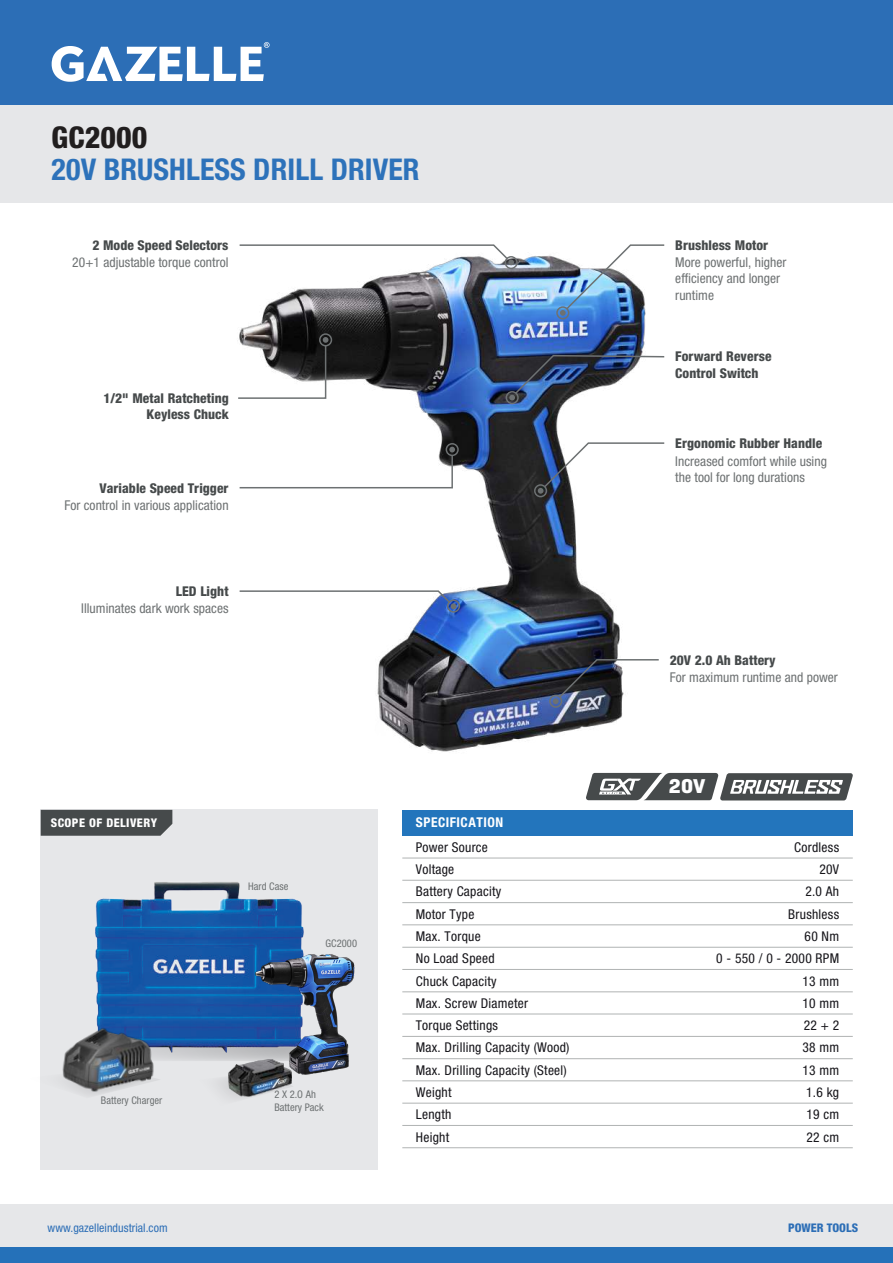
<style>
.page{position:relative;width:893px;height:1263px;background:#fff}
.page>*{position:absolute;margin:0;border:0;box-sizing:border-box;transform-origin:0 0}
.t1{font:700 condensed 30px "Helvetica Neue LT Std";letter-spacing:.005em;color:#2d72ba}
.t2{font:800 condensed 30px "Helvetica Neue LT Std";letter-spacing:.005em;color:#211e1e}
.t3{font:800 20.4px "Bio Sans";color:#fff}
.t4{font:condensed 13.5px "Helvetica Neue LT Std";letter-spacing:.02em;color:#16151a}
.t5{font:condensed 13.5px/16.2px "Helvetica Neue LT Std";letter-spacing:.005em;color:#6d7172}
.t6{font:800 condensed 13.5px/16.2px "Helvetica Neue LT Std";letter-spacing:.005em;color:#464a4b}
.t7{font:700 condensed 13.5px "Helvetica Neue LT Std";letter-spacing:.04em;color:#fff}
.t8{font:800 condensed 12px "Helvetica Neue LT Std";letter-spacing:.04em;color:#fff}
.t9{font:condensed 11.85px "Helvetica Neue LT Std";letter-spacing:.005em;color:#2c6eb6}
.t10{font:800 condensed 11.85px "Helvetica Neue LT Std";letter-spacing:.005em;color:#2c6eb6}
.t11{font:condensed 10.5px/12.6px "Helvetica Neue LT Std";letter-spacing:.005em;color:#6d7172}
</style>
<div class="page">
<div style="left:0;top:1204px;width:893px;height:43px;background:#e6e7e9"></div>
<div style="left:0;top:1247px;width:893px;height:16px;background:#2571b9"></div>
<div style="left:0;top:105px;width:893px;height:98px;background:#e6e7e9"></div>
<div style="left:0;top:0;width:893px;height:105px;background:#2c6eb6"></div>
<svg style="left:52px;top:42px;width:218px;height:40px"></svg>
<div style="left:402px;top:810px;width:451px;height:26px;background:#2375bc"></div>
<hr style="left:402px;top:858px;width:451px;height:1px;background:#b0b3b3">
<hr style="left:402px;top:880px;width:451px;height:1px;background:#b0b3b3">
<hr style="left:402px;top:902px;width:451px;height:1px;background:#b0b3b3">
<hr style="left:402px;top:924px;width:451px;height:1px;background:#b0b3b3">
<hr style="left:402px;top:947px;width:451px;height:1px;background:#b0b3b3">
<hr style="left:402px;top:969px;width:451px;height:1px;background:#b0b3b3">
<hr style="left:402px;top:991px;width:451px;height:1px;background:#b0b3b3">
<hr style="left:402px;top:1014px;width:451px;height:1px;background:#b0b3b3">
<hr style="left:402px;top:1036px;width:451px;height:1px;background:#b0b3b3">
<hr style="left:402px;top:1058px;width:451px;height:1px;background:#b0b3b3">
<hr style="left:402px;top:1080px;width:451px;height:1px;background:#b0b3b3">
<hr style="left:402px;top:1103px;width:451px;height:1px;background:#b0b3b3">
<hr style="left:402px;top:1125px;width:451px;height:1px;background:#b0b3b3">
<hr style="left:402px;top:1147px;width:451px;height:1px;background:#b0b3b3">
<svg style="left:586px;top:773px;width:267px;height:27px"></svg>
<div style="left:41px;top:810px;width:337px;height:360px;background:#e6e7e9"></div>
<svg style="left:182px;top:1052px;width:71px;height:9px"></svg>
<img style="left:95px;top:882px;width:209px;height:170px">
<img style="left:40px;top:987px;width:142px;height:148px">
<img style="left:253px;top:949px;width:102px;height:126px">
<svg style="left:219px;top:1071px;width:75px;height:27px"></svg>
<img style="left:228px;top:1059px;width:64px;height:37px">
<div style="left:41px;top:810px;width:131px;height:26px;background:#464a4b"></div>
<img style="left:239px;top:255px;width:407px;height:497px">
<img style="left:509px;top:354px;width:156px;height:46px">
<div style="left:506px;top:391px;width:13px;height:13px;border:2px solid #6d7172;border-radius:50%"></div>
<img style="left:560px;top:244px;width:105px;height:72px">
<div style="left:556px;top:306px;width:13px;height:13px;border:2px solid #6d7172;border-radius:50%"></div>
<img style="left:553px;top:658px;width:106px;height:46px">
<div style="left:549px;top:695px;width:13px;height:13px;border:2px solid #6d7172;border-radius:50%"></div>
<svg style="left:239px;top:244px;width:275px;height:21px"></svg>
<div style="left:505px;top:256px;width:13px;height:13px;border:2px solid #6d7172;border-radius:50%"></div>
<svg style="left:239px;top:590px;width:217px;height:19px"></svg>
<div style="left:447px;top:599px;width:13px;height:14px;border:2px solid #6d7172;border-radius:50%"></div>
<svg style="left:239px;top:447px;width:216px;height:42px"></svg>
<div style="left:446px;top:443px;width:13px;height:13px;border:2px solid #6d7172;border-radius:50%"></div>
<svg style="left:538px;top:442px;width:127px;height:52px"></svg>
<div style="left:534px;top:484px;width:13px;height:13px;border:2px solid #6d7172;border-radius:50%"></div>
<svg style="left:238px;top:337px;width:90px;height:63px"></svg>
<div style="left:319px;top:333px;width:13px;height:13px;border:2px solid #6d7172;border-radius:50%"></div>
<h1 class="t2" style="left:52px;top:119px;width:97px">GC2000</h1>
<h1 class="t1" style="left:52px;top:151px;width:369px">20V BRUSHLESS DRILL DRIVER</h1>
<p class="t6" style="left:92px;top:237px;width:138px">2 Mode Speed Selectors</p>
<p class="t5" style="left:72px;top:254px;width:158px">20+1 adjustable torque control</p>
<p class="t6" style="left:103px;top:390px;width:127px;text-align:right">1/2" Metal Ratcheting<br>Keyless Chuck</p>
<p class="t6" style="left:99px;top:480px;width:131px">Variable Speed Trigger</p>
<p class="t5" style="left:64px;top:497px;width:166px">For control in various application</p>
<p class="t6" style="left:176px;top:583px;width:54px">LED Light</p>
<p class="t5" style="left:81px;top:600px;width:149px">Illuminates dark work spaces</p>
<p class="t6" style="left:675px;top:237px;width:95px">Brushless Motor</p>
<p class="t5" style="left:675px;top:254px;width:113px">More powerful, higher efficiency and longer runtime</p>
<p class="t6" style="left:675px;top:348px;width:98px">Forward Reverse<br>Control Switch</p>
<p class="t6" style="left:675px;top:435px;width:148px">Ergonomic Rubber Handle</p>
<p class="t5" style="left:675px;top:453px;width:153px">Increased comfort while using the tool for long durations</p>
<p class="t6" style="left:670px;top:652px;width:108px">20V 2.0 Ah Battery</p>
<p class="t5" style="left:670px;top:669px;width:170px">For maximum runtime and power</p>
<h2 class="t3" style="left:669px;top:770px;width:38px">20V</h2>
<p class="t8" style="left:51px;top:815px;width:108px">SCOPE OF DELIVERY</p>
<p class="t11" style="left:101px;top:1094px;width:63px">Battery Charger</p>
<p class="t11" style="left:248px;top:880px;width:42px">Hard Case</p>
<p class="t11" style="left:326px;top:937px;width:33px">GC2000</p>
<p class="t11" style="left:274px;top:1088px;width:51px">2 X 2.O Ah<br>Battery Pack</p>
<p class="t7" style="left:416px;top:814px;width:89px">SPECIFICATION</p>
<p class="t4" style="left:416px;top:839px;width:74px">Power Source</p>
<p class="t4" style="left:794px;top:839px;width:46px">Cordless</p>
<p class="t4" style="left:416px;top:861px;width:40px">Voltage</p>
<p class="t4" style="left:819px;top:861px;width:21px">20V</p>
<p class="t4" style="left:416px;top:884px;width:87px">Battery Capacity</p>
<p class="t4" style="left:805px;top:884px;width:35px">2.0 Ah</p>
<p class="t4" style="left:416px;top:906px;width:60px">Motor Type</p>
<p class="t4" style="left:788px;top:906px;width:52px">Brushless</p>
<p class="t4" style="left:416px;top:928px;width:66px">Max. Torque</p>
<p class="t4" style="left:805px;top:928px;width:36px">60 Nm</p>
<p class="t4" style="left:416px;top:950px;width:80px">No Load Speed</p>
<p class="t4" style="left:716px;top:950px;width:124px">0 - 550 / 0 - 2000 RPM</p>
<p class="t4" style="left:416px;top:973px;width:82px">Chuck Capacity</p>
<p class="t4" style="left:802px;top:973px;width:38px">13 mm</p>
<p class="t4" style="left:416px;top:995px;width:114px">Max. Screw Diameter</p>
<p class="t4" style="left:802px;top:995px;width:38px">10 mm</p>
<p class="t4" style="left:416px;top:1017px;width:84px">Torque Settings</p>
<p class="t4" style="left:804px;top:1017px;width:37px">22 + 2</p>
<p class="t4" style="left:416px;top:1040px;width:155px">Max. Drilling Capacity (Wood)</p>
<p class="t4" style="left:802px;top:1040px;width:38px">38 mm</p>
<p class="t4" style="left:416px;top:1062px;width:153px">Max. Drilling Capacity (Steel)</p>
<p class="t4" style="left:802px;top:1062px;width:38px">13 mm</p>
<p class="t4" style="left:416px;top:1084px;width:37px">Weight</p>
<p class="t4" style="left:806px;top:1084px;width:35px">1.6 kg</p>
<p class="t4" style="left:416px;top:1106px;width:37px">Length</p>
<p class="t4" style="left:806px;top:1106px;width:34px">19 cm</p>
<p class="t4" style="left:416px;top:1129px;width:35px">Height</p>
<p class="t4" style="left:806px;top:1129px;width:34px">22 cm</p>
<p class="t9" style="left:48px;top:1221px;width:122px">www.gazelleindustrial.com</p>
<p class="t10" style="left:788px;top:1221px;width:72px">POWER TOOLS</p>
</div>
